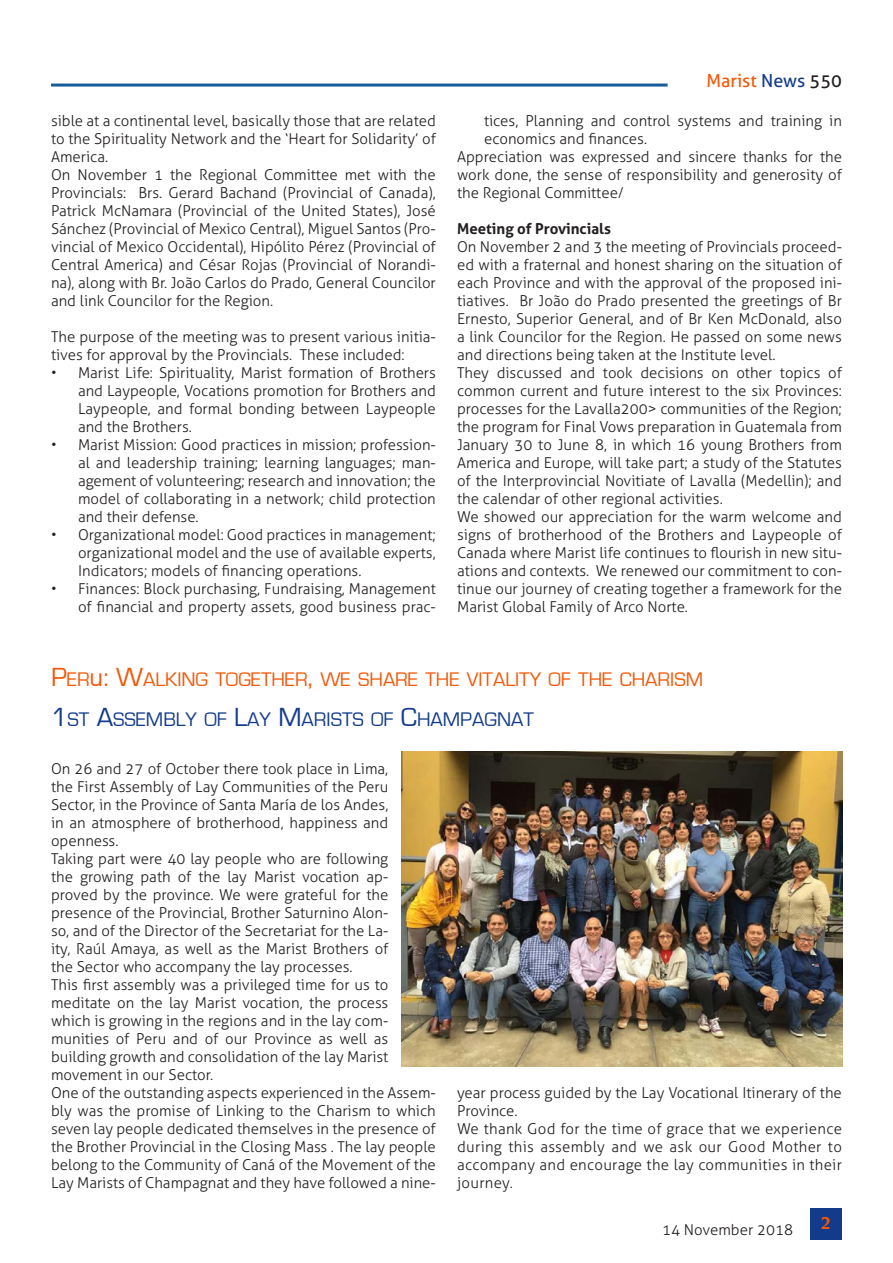
<style>
.page{position:relative;width:893px;height:1263px;background:#fff}
.page>*{position:absolute;margin:0;border:0;box-sizing:border-box;transform-origin:0 0}
.Titolo{font:20.25px "Eurostile";color:#f45706}
.Titolo-2{font:20.25px "Eurostile";color:#123b8b}
.t1{font:18px "Aller";color:#f45706}
.t2{font:700 18px "Novarese IT Cby BT";color:#f45706}
.Testo_normal{font:300 15px/18px "Aller";color:#231f20;text-align:justify}
.Testo_sinEspacio{font:300 15px/18px "Aller";color:#231f20;text-align:justify}
.Testo_normal-2{font:700 15px "Aller";color:#231f20}
.s1{color:#123b8b}
.s2{color:#231f20}
.s3{font-size:27px}
</style>
<div class="page">
<hr style="left:51px;top:84px;width:617px;height:3px;background:#175d9e">
<div style="left:810px;top:1208px;width:32px;height:31px;background:#123b8b"></div>
<img style="left:401px;top:751px;width:441px;height:315px">
<p class="Testo_normal" style="left:51px;top:112px;width:386px">sible at a continental level, basically those that are related to the Spirituality Network and the ‘Heart for Solidarity’ of America.</p>
<p class="Testo_normal" style="left:51px;top:166px;width:386px">On November 1 the Regional Committee met with the Provincials: Brs. Gerard Bachand (Provincial of Canada), Patrick McNamara (Provincial of the United States), José Sánchez (Provincial of Mexico Central), Miguel Santos (Pro&shy;vincial of Mexico Occidental), Hipólito Pérez (Provincial of Central America) and César Rojas (Provincial of Norandi&shy;na), along with Br. João Carlos do Prado, General Councilor and link Councilor for the Region.</p>
<p class="Testo_normal" style="left:51px;top:328px;width:386px">The purpose of the meeting was to present various initia&shy;tives for approval by the Provincials. These included:</p>
<p class="Testo_normal" style="left:78px;top:364px;width:359px;text-indent:-27px">• Marist Life: Spirituality, Marist formation of Brothers and Laypeople, Vocations promotion for Brothers and Laypeople, and formal bonding between Laypeople and the Brothers.</p>
<p class="Testo_normal" style="left:78px;top:436px;width:359px;text-indent:-27px">• Marist Mission: Good practices in mission; profession&shy;al and leadership training; learning languages; man&shy;agement of volunteering; research and innovation; the model of collaborating in a network; child protection and their defense.</p>
<p class="Testo_normal" style="left:78px;top:526px;width:359px;text-indent:-27px">• Organizational model: Good practices in management; organizational model and the use of available experts, Indicators; models of financing operations.</p>
<p class="Testo_normal" style="left:51px;top:580px;width:386px;text-align:right">• Finances: Block purchasing, Fundraising, Management of financial and property assets, good business prac-</p>
<p class="t1" style="left:706px;top:69px;width:137px">Marist <span class="s1">News</span> <span class="s2">550</span></p>
<p class="Testo_normal" style="left:484px;top:112px;width:359px">tices, Planning and control systems and training in economics and finances.</p>
<p class="Testo_normal" style="left:457px;top:148px;width:386px">Appreciation was expressed and sincere thanks for the work done, the sense of responsibility and generosity of the Regional Committee/</p>
<p class="Testo_normal-2" style="left:457px;top:219px;width:155px">Meeting of Provincials</p>
<p class="Testo_normal" style="left:457px;top:238px;width:386px">On November 2 and 3 the meeting of Provincials proceed&shy;ed with a fraternal and honest sharing on the situation of each Province and with the approval of the proposed ini&shy;tiatives. Br João do Prado presented the greetings of Br Ernesto, Superior General, and of Br Ken McDonald, also a link Councilor for the Region. He passed on some news and directions being taken at the Institute level.</p>
<p class="Testo_normal" style="left:457px;top:364px;width:386px">They discussed and took decisions on other topics of common current and future interest to the six Provinces: processes for the Lavalla200&gt; communities of the Region; the program for Final Vows preparation in Guatemala from January 30 to June 8, in which 16 young Brothers from America and Europe, will take part; a study of the Statutes of the Interprovincial Novitiate of Lavalla (Medellin); and the calendar of other regional activities.</p>
<p class="Testo_normal" style="left:457px;top:508px;width:386px">We showed our appreciation for the warm welcome and signs of brotherhood of the Brothers and Laypeople of Canada where Marist life continues to flourish in new situ&shy;ations and contexts. We renewed our commitment to con&shy;tinue our journey of creating together a framework for the Marist Global Family of Arco Norte.</p>
<p class="Titolo" style="left:51px;top:669px;width:653px"><span class="s3">P</span>ER<span class="s3">u</span><span class="s3">: W</span>ALKING TOGETHER<span class="s3">,</span> WE SHARE THE VITALITY OF THE CHARISM</p>
<p class="Titolo-2" style="left:51px;top:708px;width:484px"><span class="s3">1</span>ST <span class="s3">A</span>SSEMBLY OF <span class="s3">L</span>AY <span class="s3">M</span>ARISTS OF <span class="s3">C</span>HAMPAGNAT</p>
<p class="Testo_sinEspacio" style="left:51px;top:760px;width:339px">On 26 and 27 of October there took place in Lima, the First Assembly of Lay Communities of the Peru Sector, in the Province of Santa María de los Andes, in an atmosphere of brotherhood, happiness and openness.</p>
<p class="Testo_sinEspacio" style="left:51px;top:850px;width:339px">Taking part were 40 lay people who are following the growing path of the lay Marist vocation ap&shy;proved by the province. We were grateful for the presence of the Provincial, Brother Saturnino Alon&shy;so, and of the Director of the Secretariat for the La&shy;ity, Raúl Amaya, as well as the Marist Brothers of the Sector who accompany the lay processes.</p>
<p class="Testo_sinEspacio" style="left:51px;top:976px;width:339px">This first assembly was a privileged time for us to meditate on the lay Marist vocation, the process which is growing in the regions and in the lay com&shy;munities of Peru and of our Province as well as building growth and consolidation of the lay Marist movement in our Sector.</p>
<p class="Testo_sinEspacio" style="left:51px;top:1084px;width:386px">One of the outstanding aspects experienced in the Assem&shy;bly was the promise of Linking to the Charism to which seven lay people dedicated themselves in the presence of the Brother Provincial in the Closing Mass . The lay people belong to the Community of Caná of the Movement of the Lay Marists of Champagnat and they have followed a nine-</p>
<p class="Testo_sinEspacio" style="left:457px;top:1084px;width:386px">year process guided by the Lay Vocational Itinerary of the<br>Province.</p>
<p class="Testo_sinEspacio" style="left:457px;top:1120px;width:386px">We thank God for the time of grace that we experience during this assembly and we ask our Good Mother to accompany and encourage the lay communities in their journey.</p>
<p class="Testo_normal" style="left:662px;top:1220px;width:132px">14 November 2018</p>
<p class="t2" style="left:821px;top:1212px;width:12px">2</p>
</div>
